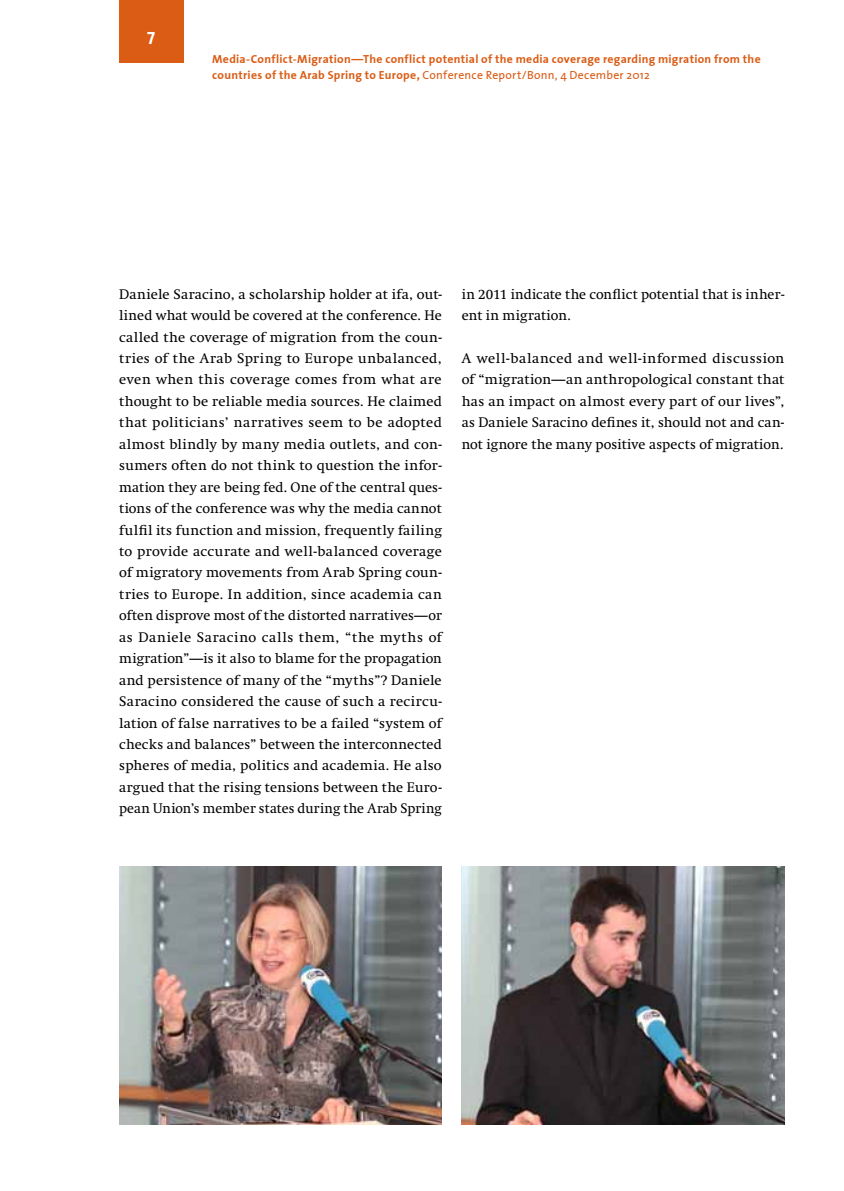
<style>
.page{position:relative;width:844px;height:1191px;background:#fff}
.page>*{position:absolute;margin:0;border:0;box-sizing:border-box;transform-origin:0 0}
.t1{font:17.5px "The Sans ifa Bold Plain";color:#fff}
.t2{font:13.65px/21.5px "Swift 1 OT";letter-spacing:.01em;color:#000;text-align:justify}
.t3{font:11.9px "The Sans ifa Bold Plain";letter-spacing:.025em;color:#da5c15}
.t4{font:11.9px "The Sans Plain Ifa";letter-spacing:.02em;color:#da5c15}
.s1{font-family:"The Sans ifa Bold Plain"}
</style>
<div class="page">
<img style="left:119px;top:866px;width:322px;height:258px">
<img style="left:461px;top:866px;width:323px;height:258px">
<div style="left:119px;top:0;width:64px;height:63px;background:#da5c15"></div>
<p class="t1" style="left:147px;top:21px;width:10px">7</p>
<p class="t3" style="left:212px;top:49px;width:550px">Media-Conflict-Migration—The conflict potential of the media coverage regarding migration from the</p>
<p class="t4" style="left:212px;top:65px;width:439px"><span class="s1">countries of the Arab Spring to Europe,</span> Conference Report/Bonn, 4 December 2012</p>
<p class="t2" style="left:119px;top:283px;width:324px">Daniele Saracino, a scholarship holder at ifa, out&shy;lined what would be covered at the conference. He called the coverage of migration from the coun&shy;tries of the Arab Spring to Europe unbalanced, even when this coverage comes from what are thought to be reliable media sources. He claimed that politicians’ narratives seem to be adopted almost blindly by many media outlets, and con&shy;sumers often do not think to question the infor&shy;mation they are being fed. One of the central ques&shy;tions of the conference was why the media cannot fulfil its function and mission, frequently failing to provide accurate and well-balanced coverage of migratory movements from Arab Spring coun&shy;tries to Europe. In addition, since academia can often disprove most of the distorted narratives—or as Daniele Saracino calls them, “the myths of migration”—is it also to blame for the propagation and persistence of many of the “myths”? Daniele Saracino considered the cause of such a recircu&shy;lation of false narratives to be a failed “system of checks and balances” between the interconnected spheres of media, politics and academia. He also argued that the rising tensions between the Euro&shy;pean Union’s member states during the Arab Spring</p>
<p class="t2" style="left:461px;top:283px;width:324px">in 2011 indicate the conflict potential that is inher&shy;ent in migration.</p>
<p class="t2" style="left:461px;top:347px;width:324px">A well-balanced and well-informed discussion of “migration—an anthropological constant that has an impact on almost every part of our lives”, as Daniele Saracino defines it, should not and can&shy;not ignore the many positive aspects of migration.</p>
</div>
